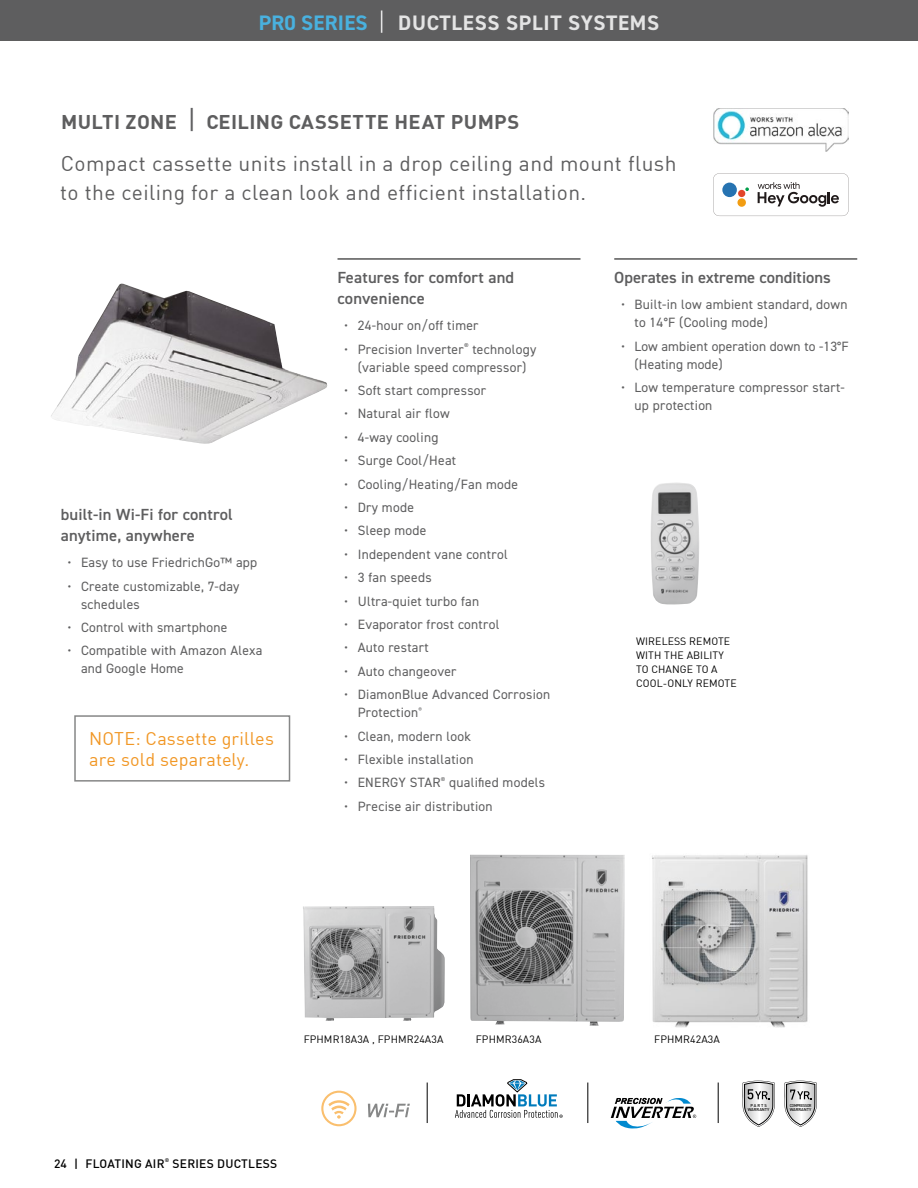
<style>
.page{position:relative;width:918px;height:1188px;background:#fff}
.page>*{position:absolute;margin:0;border:0;box-sizing:border-box;transform-origin:0 0}
.t1{font:21px/28.5px "DIN";letter-spacing:.02em;color:#5e5e5f}
.t2{font:700 21px "DIN2014";letter-spacing:.035em;color:#e4e4e4}
.t3{font:700 19.5px "DIN";letter-spacing:.02em;color:#5e5e5f}
.t4{font:18px/21px "DIN";letter-spacing:.01em;color:#f19725}
.t5{font:600 16.2px/21px "DIN2014";letter-spacing:.01em;color:#5e5e5f}
.t6{font:13.5px/18px "DIN2014";letter-spacing:.02em;color:#5e5e5f}
.t7{font:500 12px "DIN";letter-spacing:.02em;color:#000}
.t8{font:10.5px/14.2px "DIN";letter-spacing:.01em;color:#000}
.t9{font:italic 700 7.95px "Arial";letter-spacing:.04em;color:#000}
.t10{font:500 5.25px "DIN";color:#000}
.t11{font:500 4.2px/4.2px "DIN";letter-spacing:-.03em;color:#000;scale:.85 1}
.t12{font:500 4.2px/4.2px "DIN";color:#000;text-align:center}
.s1{color:#49b1df}
.s2{font-weight:300;font-size:24px;color:#fff}
.s3{font-weight:400;font-size:27px}
</style>
<div class="page">
<img style="left:714px;top:108px;width:134px;height:43px">
<svg style="left:713px;top:173px;width:135px;height:43px"></svg>
<div style="left:738px;top:190px;width:7px;height:7px;background:#e2462a;border-radius:50%"></div>
<div style="left:737px;top:198px;width:9px;height:9px;background:#f29d12;border-radius:50%"></div>
<div style="left:722px;top:183px;width:15px;height:14px;background:#2673b1;border-radius:50%"></div>
<hr style="left:338px;top:259px;width:243px;height:1px;background:#000">
<img style="left:51px;top:284px;width:277px;height:160px">
<hr style="left:614px;top:259px;width:243px;height:1px;background:#000">
<div style="left:74px;top:715px;width:216px;height:67px;border:2px solid #868787"></div>
<img style="left:303px;top:906px;width:142px;height:115px">
<img style="left:470px;top:855px;width:155px;height:171px">
<img style="left:652px;top:855px;width:156px;height:173px">
<svg style="left:455px;top:1079px;width:108px;height:39px"></svg>
<svg style="left:742px;top:1081px;width:33px;height:46px"></svg>
<svg style="left:784px;top:1081px;width:33px;height:46px"></svg>
<hr style="left:587px;top:1083px;width:1px;height:40px;background:#000">
<hr style="left:718px;top:1083px;width:1px;height:40px;background:#000">
<hr style="left:427px;top:1083px;width:1px;height:40px;background:#000">
<svg style="left:368px;top:1104px;width:42px;height:13px"></svg>
<div style="left:321px;top:1091px;width:36px;height:35px;border:2px solid #fabf6e;border-radius:50%"></div>
<svg style="left:328px;top:1100px;width:22px;height:19px"></svg>
<svg style="left:611px;top:1098px;width:85px;height:31px"></svg>
<img style="left:651px;top:482px;width:48px;height:123px">
<div style="left:0;top:0;width:918px;height:40px;background:#5e5e5f"></div>
<h1 class="t2" style="left:259px;top:8px;width:402px"><span class="s1">PR0 SERIES</span> <span class="s2">|</span> DUCTLESS SPLIT SYSTEMS</h1>
<h2 class="t3" style="left:61px;top:109px;width:460px">MULTI ZONE <span class="s3">|</span> CEILING CASSETTE HEAT PUMPS</h2>
<h1 class="t1" style="left:60px;top:149px;width:618px">Compact cassette units install in a drop ceiling and mount flush to the ceiling for a clean look and efficient installation.</h1>
<p class="t5" style="left:61px;top:503px;width:174px">built-in Wi-Fi for control anytime, anywhere</p>
<p class="t6" style="left:68px;top:553px;width:191px">• Easy to use FriedrichGo™ app</p>
<p class="t6" style="left:81px;top:577px;width:160px;text-indent:-14px">• Create customizable, 7-day schedules</p>
<p class="t6" style="left:68px;top:618px;width:161px">• Control with smartphone</p>
<p class="t6" style="left:81px;top:642px;width:183px;text-indent:-14px">• Compatible with Amazon Alexa and Google Home</p>
<h3 class="t4" style="left:89px;top:728px;width:186px">NOTE: Cassette grilles are sold separately.</h3>
<p class="t5" style="left:338px;top:266px;width:178px">Features for comfort and convenience</p>
<p class="t6" style="left:344px;top:316px;width:136px">• 24-hour on/off timer</p>
<p class="t6" style="left:344px;top:340px;width:194px;text-align:center">• Precision Inverter<sup>®</sup> technology (variable speed compressor)</p>
<p class="t6" style="left:344px;top:381px;width:143px">• Soft start compressor</p>
<p class="t6" style="left:344px;top:404px;width:107px">• Natural air flow</p>
<p class="t6" style="left:344px;top:428px;width:96px">• 4-way cooling</p>
<p class="t6" style="left:344px;top:451px;width:113px">• Surge Cool/Heat</p>
<p class="t6" style="left:344px;top:475px;width:175px">• Cooling/Heating/Fan mode</p>
<p class="t6" style="left:344px;top:498px;width:71px">• Dry mode</p>
<p class="t6" style="left:344px;top:521px;width:84px">• Sleep mode</p>
<p class="t6" style="left:344px;top:545px;width:165px">• Independent vane control</p>
<p class="t6" style="left:344px;top:568px;width:89px">• 3 fan speeds</p>
<p class="t6" style="left:344px;top:592px;width:136px">• Ultra-quiet turbo fan</p>
<p class="t6" style="left:344px;top:615px;width:157px">• Evaporator frost control</p>
<p class="t6" style="left:344px;top:638px;width:86px">• Auto restart</p>
<p class="t6" style="left:344px;top:662px;width:114px">• Auto changeover</p>
<p class="t6" style="left:358px;top:685px;width:194px;text-indent:-14px">• DiamonBlue Advanced Corrosion<br>Protection<sup>®</sup></p>
<p class="t6" style="left:344px;top:727px;width:128px">• Clean, modern look</p>
<p class="t6" style="left:344px;top:750px;width:131px">• Flexible installation</p>
<p class="t6" style="left:344px;top:774px;width:202px">• ENERGY STAR<sup>®</sup> qualified models</p>
<p class="t6" style="left:344px;top:797px;width:150px">• Precise air distribution</p>
<p class="t5" style="left:614px;top:266px;width:218px">Operates in extreme conditions</p>
<p class="t6" style="left:635px;top:295px;width:215px;text-indent:-14px">• Built-in low ambient standard, down to 14°F (Cooling mode)</p>
<p class="t6" style="left:635px;top:337px;width:216px;text-indent:-14px">• Low ambient operation down to -13°F (Heating mode)</p>
<p class="t6" style="left:635px;top:378px;width:212px;text-indent:-14px">• Low temperature compressor start&shy;up protection</p>
<p class="t8" style="left:636px;top:633px;width:102px">WIRELESS REMOTE<br>WITH THE ABILITY<br>TO CHANGE TO A<br>COOL-ONLY REMOTE</p>
<p class="t7" style="left:54px;top:1156px;width:112px">24 | FLOATING AIR</p>
<p class="t10" style="left:165px;top:1157px;width:6px">®</p>
<p class="t7" style="left:173px;top:1156px;width:106px">SERIES DUCTLESS</p>
<p class="t8" style="left:304px;top:1032px;width:141px">FPHMR18A3A , FPHMR24A3A</p>
<p class="t8" style="left:476px;top:1032px;width:67px">FPHMR36A3A</p>
<p class="t8" style="left:654px;top:1032px;width:67px">FPHMR42A3A</p>
<p class="t9" style="left:615px;top:1096px;width:48px">PRECISION</p>
<p class="t12" style="left:748px;top:1103px;width:23px">PARTS<br>WARRANTY</p>
<p class="t11" style="left:790px;top:1103px;width:27px">COMPRESSOR<br>WARRANTY</p>
</div>
